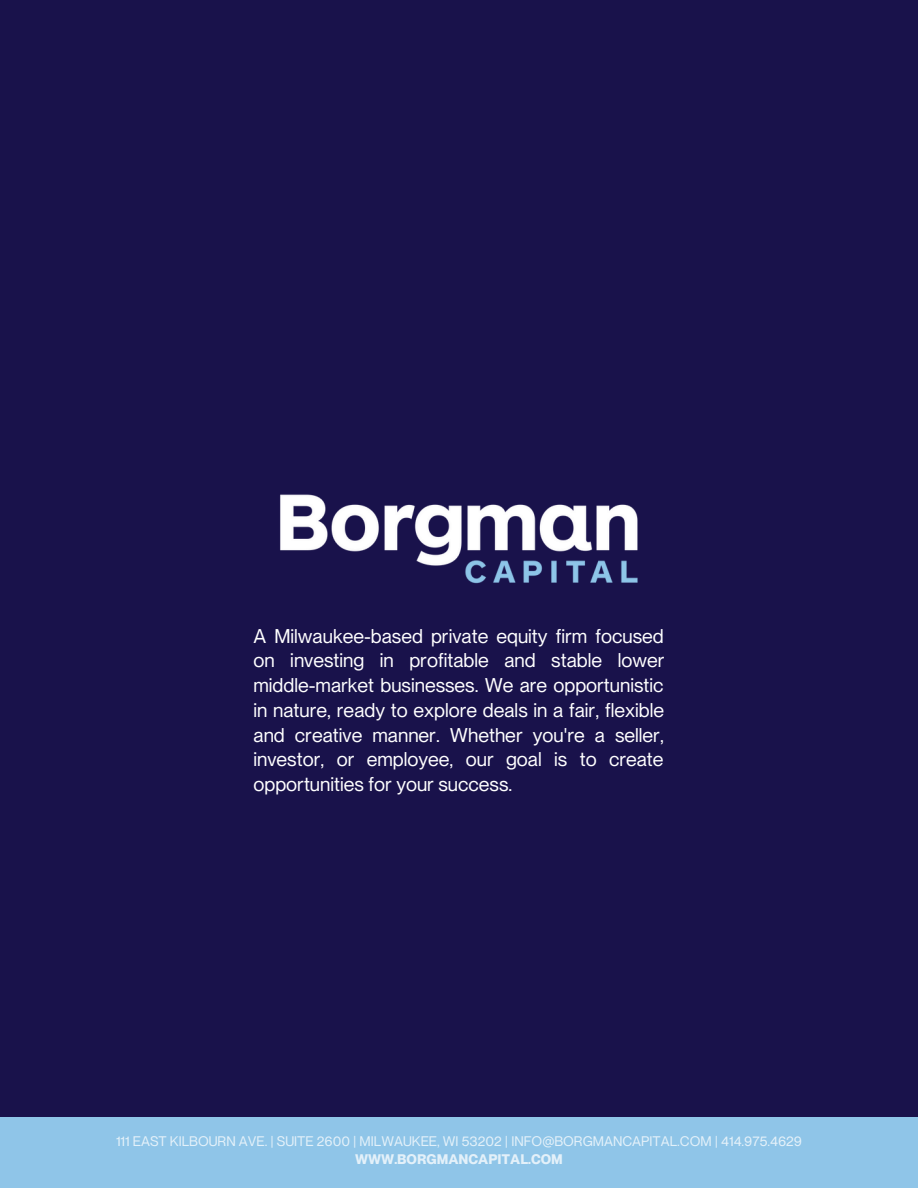
<style>
.page{position:relative;width:918px;height:1188px;background:#19124b}
.page>*{position:absolute;margin:0;border:0;box-sizing:border-box;transform-origin:0 0}
.t1{font:19.5px/24.8px "PP Neue Montreal";color:#fff;text-align:justify}
.t2{font:13.65px "PP Neue Montreal";color:#fff}
.t3{font:700 13.65px "PP Neue Montreal";color:#fff}
</style>
<div class="page">
<div style="left:0;top:1118px;width:918px;height:70px;background:#8fc5e8"></div>
<img style="left:280px;top:494px;width:358px;height:90px">
<p class="t1" style="left:254px;top:623px;width:412px">A Milwaukee-based private equity firm focused on investing in profitable and stable lower middle-market businesses. We are opportunistic in nature, ready to explore deals in a fair, flexible and creative manner. Whether you're a seller, investor, or employee, our goal is to create opportunities for your success.</p>
<p class="t2" style="left:116px;top:1133px;width:688px">111 EAST KILBOURN AVE. | SUITE 2600 | MILWAUKEE, WI 53202 | INFO@BORGMANCAPITAL.COM | 414.975.4629</p>
<p class="t3" style="left:355px;top:1151px;width:209px">WWW.BORGMANCAPITAL.COM</p>
</div>
